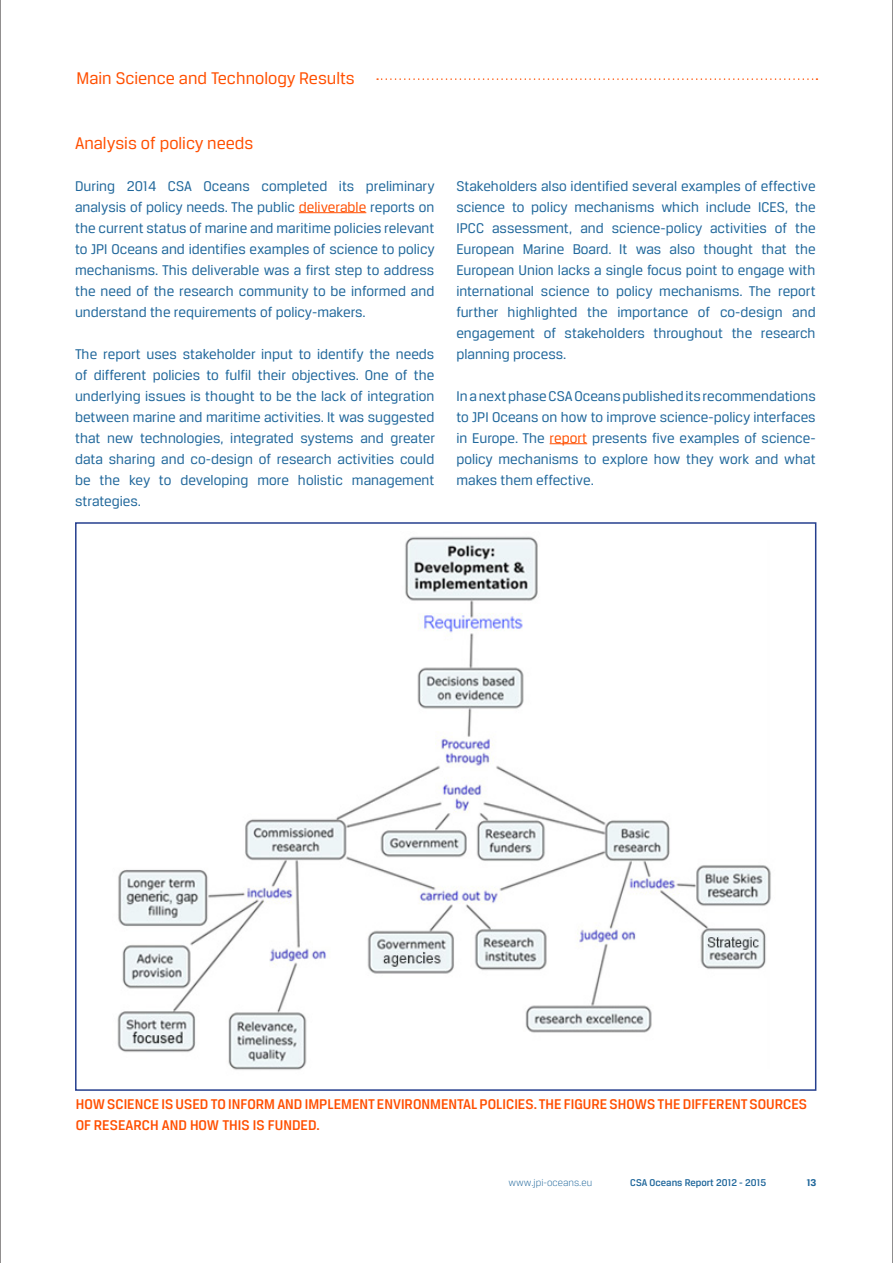
<style>
.page{position:relative;width:893px;height:1263px;background:#fff}
.page>*{position:absolute;margin:0;border:0;box-sizing:border-box;transform-origin:0 0}
.Bodytext{font:18px "Breuer Text";color:#ff4f00}
.Bodytext-2{font:15px/21px "Breuer Text";color:#20679b;text-align:justify}
.Photo_Caption{font:500 15px/21px "Breuer Text";color:#ff4f00}
.t1{font:500 10.5px "Breuer Text";color:#20679b}
.t2{font:300 10.5px "Breuer Text";color:#20679b}
.t3{font:700 10.5px "Breuer Text";color:#20679b}
.s1{color:#ff4f00}
</style>
<div class="page">
<hr style="left:0;top:0;width:1px;height:1263px;background:#231f20">
<hr style="left:299px;top:212px;width:67px;height:1px;background:#ff4f00">
<hr style="left:550px;top:443px;width:37px;height:1px;background:#ff4f00">
<hr style="left:892px;top:0;width:1px;height:1263px;background:#231f20">
<svg style="left:377px;top:78px;width:440px;height:2px"></svg>
<img style="left:117px;top:536px;width:654px;height:534px">
<p class="Bodytext" style="left:77px;top:69px;width:280px">Main Science and Technology Results</p>
<p class="Bodytext" style="left:75px;top:133px;width:180px">Analysis of policy needs</p>
<p class="Bodytext-2" style="left:75px;top:175px;width:361px">During 2014 CSA Oceans completed its preliminary analysis of policy needs. The public <span class="s1">deliverable</span> reports on the current status of marine and maritime policies relevant to JPI Oceans and identifies examples of science to policy mechanisms. This deliverable was a first step to address the need of the research community to be informed and understand the requirements of policy-makers.</p>
<p class="Bodytext-2" style="left:75px;top:343px;width:362px">The report uses stakeholder input to identify the needs of different policies to fulfil their objectives. One of the underlying issues is thought to be the lack of integration between marine and maritime activities. It was suggested that new technologies, integrated systems and greater data sharing and co-design of research activities could be the key to developing more holistic management strategies.</p>
<p class="Bodytext-2" style="left:456px;top:175px;width:361px">Stakeholders also identified several examples of effective science to policy mechanisms which include ICES, the IPCC assessment, and science-policy activities of the European Marine Board. It was also thought that the European Union lacks a single focus point to engage with international science to policy mechanisms. The report further highlighted the importance of co-design and engagement of stakeholders throughout the research planning process.</p>
<p class="Bodytext-2" style="left:456px;top:385px;width:361px">In a next phase CSA Oceans published its recommendations to JPI Oceans on how to improve science-policy interfaces in Europe. The <span class="s1">report</span> presents five examples of science&shy;policy mechanisms to explore how they work and what makes them effective.</p>
<p class="Photo_Caption" style="left:76px;top:1094px;width:733px">HOW SCIENCE IS USED TO INFORM AND IMPLEMENT ENVIRONMENTAL POLICIES. THE FIGURE SHOWS THE DIFFERENT SOURCES<br>OF RESEARCH AND HOW THIS IS FUNDED.</p>
<p class="t2" style="left:508px;top:1177px;width:85px">www.jpi-oceans.eu</p>
<p class="t1" style="left:630px;top:1177px;width:137px">CSA Oceans Report 2012 - 2015</p>
<p class="t3" style="left:807px;top:1177px;width:11px">13</p>
</div>
